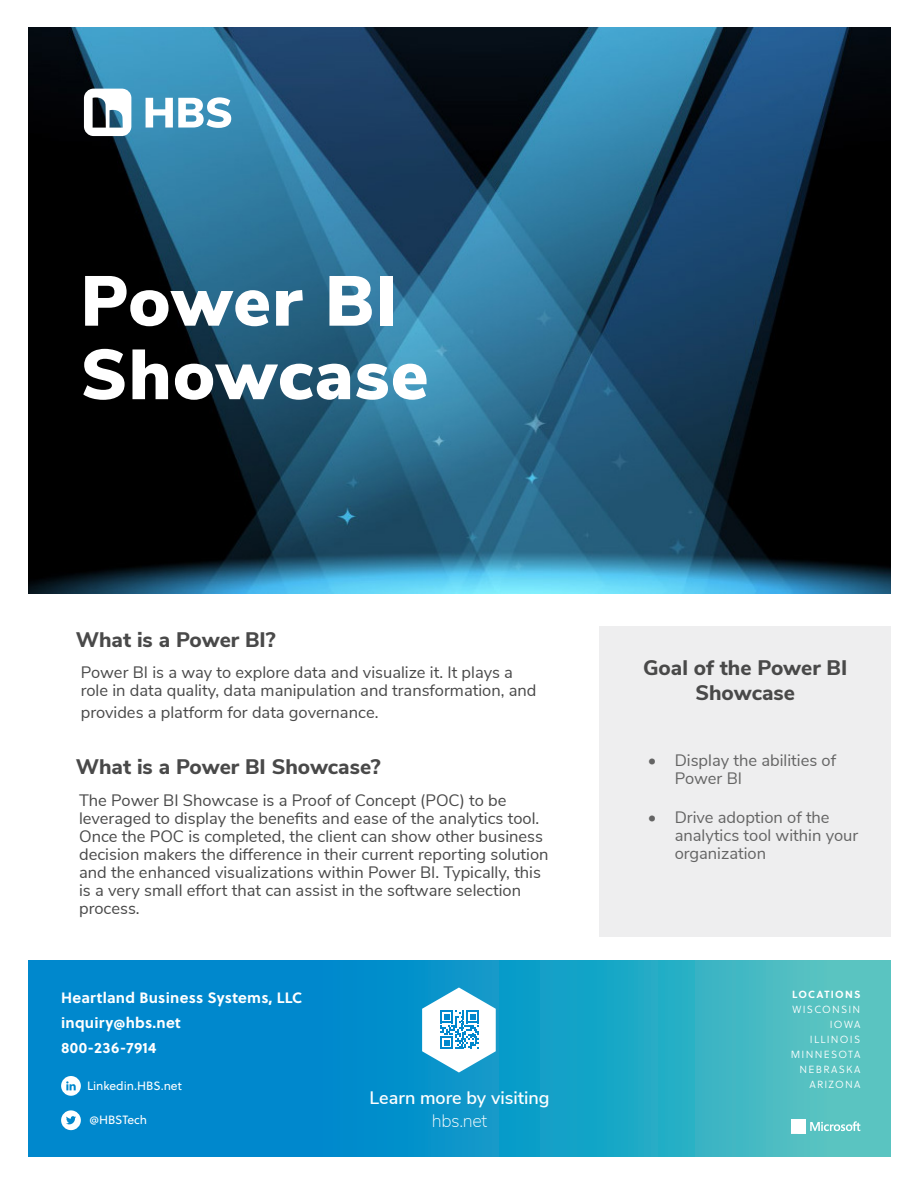
<style>
.page{position:relative;width:918px;height:1188px;background:#fff}
.page>*{position:absolute;margin:0;border:0;box-sizing:border-box;transform-origin:0 0}
.t1{font:900 70.5px/73.5px "Nunito Sans";letter-spacing:.02em;color:#fff}
.t2{font:800 21px/25.2px "Nunito Sans";color:#494949;text-align:center}
.t3{font:600 18px/23.2px "Nunito Sans";color:#fff;text-align:center}
.t4{font:16.5px/18px "Nunito Sans";color:#494949}
.t5{font:16.5px/18px "Nunito Sans";color:#646464}
.t6{font:700 15px "Soleil";letter-spacing:.015em;color:#fff}
.t7{font:12px "Soleil";color:#fff}
.t8{font:300 10.35px "Soleil";letter-spacing:.12em;color:#fff}
.t9{font:700 10.35px "Soleil";letter-spacing:.12em;color:#fff}
.s1{font-weight:200}
</style>
<div class="page">
<img style="left:28px;top:27px;width:863px;height:567px">
<div style="left:599px;top:626px;width:292px;height:310px;background:#eeeeef"></div>
<svg style="left:146px;top:97px;width:85px;height:31px"></svg>
<svg style="left:84px;top:89px;width:48px;height:47px"></svg>
<svg style="left:28px;top:960px;width:863px;height:196px;background:#189cc8"></svg>
<svg style="left:791px;top:1119px;width:69px;height:15px"></svg>
<svg style="left:61px;top:1076px;width:20px;height:20px"></svg>
<svg style="left:61px;top:1110px;width:20px;height:20px"></svg>
<svg style="left:422px;top:988px;width:74px;height:85px"></svg>
<p class="t1" style="left:81px;top:262px;width:349px">Power BI<br>Showcase</p>
<p class="t2" style="left:76px;top:626px;width:202px">What is a Power BI?</p>
<p class="t4" style="left:81px;top:663px;width:457px">Power BI is a way to explore data and visualize it. It plays a role in data quality, data manipulation and transformation, and</p>
<p class="t4" style="left:81px;top:702px;width:299px">provides a platform for data governance.</p>
<p class="t2" style="left:76px;top:753px;width:307px">What is a Power BI Showcase?</p>
<p class="t4" style="left:79px;top:790px;width:471px">The Power BI Showcase is a Proof of Concept (POC) to be leveraged to display the benefits and ease of the analytics tool.<br>Once the POC is completed, the client can show other business decision makers the difference in their current reporting solution and the enhanced visualizations within Power BI. Typically, this is a very small effort that can assist in the software selection process.</p>
<p class="t6" style="left:61px;top:986px;width:243px">Heartland Business Systems, LLC</p>
<p class="t6" style="left:61px;top:1011px;width:121px">inquiry@hbs.net</p>
<p class="t6" style="left:61px;top:1036px;width:97px">800-236-7914</p>
<p class="t2" style="left:643px;top:654px;width:206px">Goal of the Power BI<br>Showcase</p>
<p class="t5" style="left:675px;top:750px;width:163px;text-indent:-27px">• Display the abilities of<br>Power BI</p>
<p class="t5" style="left:675px;top:807px;width:185px;text-indent:-27px">• Drive adoption of the analytics tool within your organization</p>
<p class="t9" style="left:792px;top:987px;width:70px">LOCATIONS</p>
<p class="t8" style="left:793px;top:1003px;width:69px">WISCONSIN</p>
<p class="t8" style="left:830px;top:1018px;width:32px">IOWA</p>
<p class="t8" style="left:810px;top:1033px;width:52px">ILLINOIS</p>
<p class="t8" style="left:791px;top:1048px;width:71px">MINNESOTA</p>
<p class="t8" style="left:800px;top:1063px;width:62px">NEBRASKA</p>
<p class="t7" style="left:87px;top:1077px;width:96px">Linkedin.HBS.net</p>
<p class="t8" style="left:809px;top:1078px;width:52px">ARIZONA</p>
<p class="t7" style="left:89px;top:1111px;width:59px">@HBSTech</p>
<p class="t3" style="left:369px;top:1085px;width:182px">Learn more by visiting <span class="s1">hbs.net</span></p>
</div>
